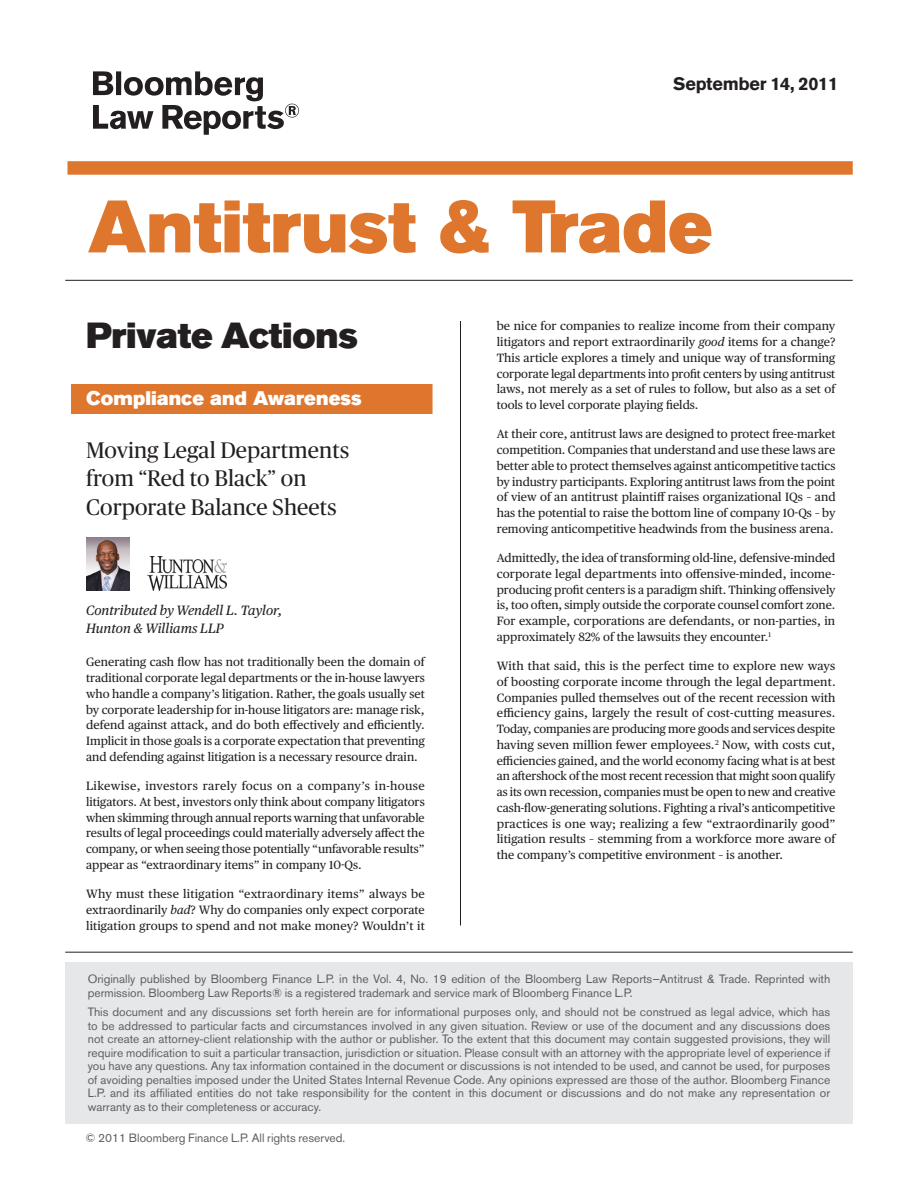
<style>
.page{position:relative;width:918px;height:1188px;background:#fff}
.page>*{position:absolute;margin:0;border:0;box-sizing:border-box;transform-origin:0 0}
.t1{font:73.5px "Akzidenz Grotesk BE Super";color:#de762e}
.t2{font:36px "Akzidenz Grotesk BE Super";letter-spacing:-.005em;color:#231f20}
.t3{font:22.5px/28.5px "BW Publico Head";letter-spacing:.005em;color:#231f20}
.t4{font:19.5px "Akzidenz Grotesk BE Super";letter-spacing:.005em;color:#fff}
.t5{font:700 18px "Akzidenz Grotesk BE";letter-spacing:-.015em;color:#231f20}
.t6{font:italic 13.5px/18px "BW Publico Text";color:#231f20}
.t7{font:12px/15.8px "BW Publico Text";color:#231f20;text-align:justify}
.t8{font:12px/13.5px "Akzidenz Grotesk BE";color:#5f5f62}
.s1{font-style:italic}
.s2{font-family:"Arial Unicode MS"}
</style>
<div class="page">
<hr style="left:65px;top:952px;width:788px;height:1px;background:#231f20">
<div style="left:71px;top:384px;width:361px;height:30px;background:#de762e"></div>
<img style="left:86px;top:537px;width:43px;height:54px">
<img style="left:148px;top:556px;width:79px;height:34px">
<div style="left:65px;top:962px;width:788px;height:162px;background:#e6e7e9"></div>
<div style="left:68px;top:161px;width:785px;height:14px;background:#de762e"></div>
<svg style="left:93px;top:71px;width:206px;height:64px"></svg>
<hr style="left:65px;top:280px;width:788px;height:1px;background:#231f20">
<hr style="left:460px;top:321px;width:1px;height:604px;background:#231f20">
<h3 class="t5" style="left:673px;top:73px;width:166px">September 14, 2011</h3>
<h1 class="t1" style="left:88px;top:184px;width:626px">Antitrust &amp; Trade</h1>
<h2 class="t2" style="left:86px;top:314px;width:273px">Private Actions</h2>
<h3 class="t4" style="left:86px;top:387px;width:277px">Compliance and Awareness</h3>
<h3 class="t3" style="left:86px;top:434px;width:265px">Moving Legal Departments from “Red to Black” on<br>Corporate Balance Sheets</h3>
<p class="t6" style="left:86px;top:600px;width:198px">Contributed by Wendell L. Taylor,<br>Hunton &amp; Williams LLP</p>
<p class="t7" style="left:86px;top:654px;width:340px">Generating cash flow has not traditionally been the domain of traditional corporate legal departments or the in-house lawyers who handle a company’s litigation. Rather, the goals usually set by corporate leadership for in-house litigators are: manage risk, defend against attack, and do both effectively and efficiently.<br>Implicit in those goals is a corporate expectation that preventing and defending against litigation is a necessary resource drain.</p>
<p class="t7" style="left:86px;top:777px;width:340px">Likewise, investors rarely focus on a company’s in-house litigators. At best, investors only think about company litigators when skimming through annual reports warning that unfavorable results of legal proceedings could materially adversely affect the company, or when seeing those potentially “unfavorable results” appear as “extraordinary items” in company 10-Qs.</p>
<p class="t7" style="left:86px;top:885px;width:340px">Why must these litigation “extraordinary items” always be extraordinarily <span class="s1">bad</span>? Why do companies only expect corporate litigation groups to spend and not make money? Wouldn’t it</p>
<p class="t7" style="left:497px;top:318px;width:340px">be nice for companies to realize income from their company litigators and report extraordinarily <span class="s1">good</span> items for a change?<br>This article explores a timely and unique way of transforming corporate legal departments into profit centers by using antitrust laws, not merely as a set of rules to follow, but also as a set of tools to level corporate playing fields.</p>
<p class="t7" style="left:497px;top:426px;width:340px">At their core, antitrust laws are designed to protect free-market competition. Companies that understand and use these laws are better able to protect themselves against anticompetitive tactics by industry participants. Exploring antitrust laws from the point of view of an antitrust plaintiff raises organizational IQs – and has the potential to raise the bottom line of company 10-Qs – by removing anticompetitive headwinds from the business arena.</p>
<p class="t7" style="left:497px;top:549px;width:340px">Admittedly, the idea of transforming old-line, defensive-minded corporate legal departments into offensive-minded, income&shy;producing profit centers is a paradigm shift. Thinking offensively is, too often, simply outside the corporate counsel comfort zone.<br>For example, corporations are defendants, or non-parties, in approximately 82% of the lawsuits they encounter.<sup>1</sup></p>
<p class="t7" style="left:497px;top:657px;width:340px">With that said, this is the perfect time to explore new ways of boosting corporate income through the legal department.<br>Companies pulled themselves out of the recent recession with efficiency gains, largely the result of cost-cutting measures.<br>Today, companies are producing more goods and services despite having seven million fewer employees.<sup>2</sup> Now, with costs cut, efficiencies gained, and the world economy facing what is at best an aftershock of the most recent recession that might soon qualify as its own recession, companies must be open to new and creative cash-flow-generating solutions. Fighting a rival’s anticompetitive practices is one way; realizing a few “extraordinarily good” litigation results – stemming from a workforce more aware of the company’s competitive environment – is another.</p>
<p class="t8" style="left:88px;top:972px;width:744px">Originally published by Bloomberg Finance L.P. in the Vol. 4, No. 19 edition of the Bloomberg Law Reports—Antitrust &amp; Trade. Reprinted with permission. Bloomberg Law Reports® is a registered trademark and service mark of Bloomberg Finance L.P.</p>
<p class="t8" style="left:88px;top:1005px;width:744px;text-align:justify">This document and any discussions set forth herein are for informational purposes only, and should not be construed as legal advice, which has to be addressed to particular facts and circumstances involved in any given situation. Review or use of the document and any discussions does not create an attorney<span class="s2">‐</span>client relationship with the author or publisher. To the extent that this document may contain suggested provisions, they will require modification to suit a particular transaction, jurisdiction or situation. Please consult with an attorney with the appropriate level of experience if you have any questions. Any tax information contained in the document or discussions is not intended to be used, and cannot be used, for purposes of avoiding penalties imposed under the United States Internal Revenue Code. Any opinions expressed are those of the author. Bloomberg Finance L.P. and its affiliated entities do not take responsibility for the content in this document or discussions and do not make any representation or warranty as to their completeness or accuracy.</p>
<p class="t8" style="left:85px;top:1131px;width:261px">© 2011 Bloomberg Finance L.P. All rights reserved.</p>
</div>
